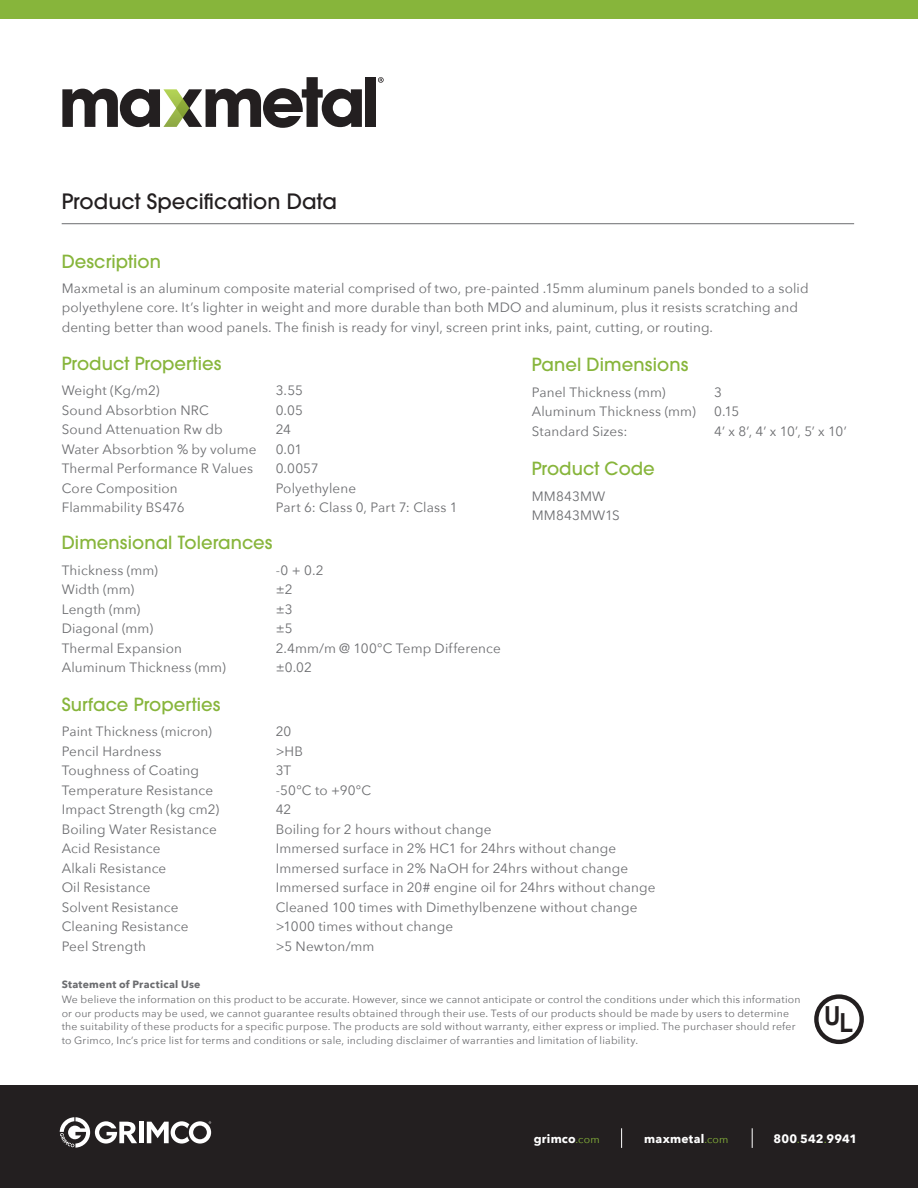
<style>
.page{position:relative;width:918px;height:1188px;background:#fff}
.page>*{position:absolute;margin:0;border:0;box-sizing:border-box;transform-origin:0 0}
.t1{font:700 26.25px "Helvetica";color:#231f20;scale:.85 1}
.t2{font:500 21px "ITC Avant Garde Pro";color:#231f20}
.t3{font:500 18px "ITC Avant Garde Pro";letter-spacing:.005em;color:#87b53b}
.t4{font:13.5px/19.5px "Avenir Next";letter-spacing:.01em;color:#6c6d70}
.t5{font:700 12px "Avenir Next";letter-spacing:.02em;color:#fff}
.t6{font:10.5px/13.5px "Avenir Next";letter-spacing:.02em;color:#6c6d70}
.t7{font:700 10.5px "Avenir Next";letter-spacing:.025em;color:#6c6d70}
.s1{font-weight:400;font-size:10.5px;color:#87b53b}
.s2{font-weight:400;color:#87b53b}
</style>
<div class="page">
<div style="left:0;top:1085px;width:918px;height:103px;background:#231f20"></div>
<svg style="left:752px;top:1128px;width:1px;height:20px"></svg>
<svg style="left:621px;top:1128px;width:1px;height:20px"></svg>
<div style="left:139px;top:1122px;width:5px;height:21px;background:#fff"></div>
<svg style="left:147px;top:1121px;width:64px;height:23px"></svg>
<svg style="left:60px;top:1117px;width:77px;height:31px"></svg>
<div style="left:814px;top:994px;width:50px;height:50px;border:4px solid #231f20;border-radius:50%"></div>
<hr style="left:62px;top:223px;width:792px;height:1px;background:#6c6d70">
<div style="left:0;top:0;width:918px;height:18px;background:#87b53b"></div>
<div style="left:365px;top:77px;width:11px;height:50px;background:#231f20"></div>
<svg style="left:378px;top:77px;width:6px;height:6px"></svg>
<svg style="left:62px;top:77px;width:300px;height:51px"></svg>
<h2 class="t2" style="left:62px;top:188px;width:277px">Product Specification Data</h2>
<h3 class="t3" style="left:62px;top:250px;width:101px">Description</h3>
<p class="t4" style="left:62px;top:278px;width:749px">Maxmetal is an aluminum composite material comprised of two, pre-painted .15mm aluminum panels bonded to a solid polyethylene core. It’s lighter in weight and more durable than both MDO and aluminum, plus it resists scratching and denting better than wood panels. The finish is ready for vinyl, screen print inks, paint, cutting, or routing.</p>
<h3 class="t3" style="left:62px;top:352px;width:161px">Product Properties</h3>
<p class="t4" style="left:62px;top:380px;width:196px">Weight (Kg/m2)<br>Sound Absorbtion NRC<br>Sound Attenuation Rw db<br>Water Absorbtion % by volume<br>Thermal Performance R Values<br>Core Composition<br>Flammability BS476</p>
<p class="t4" style="left:276px;top:380px;width:183px">3.55<br>0.05<br>24<br>0.01<br>0.0057<br>Polyethylene<br>Part 6: Class 0, Part 7: Class 1</p>
<h3 class="t3" style="left:532px;top:353px;width:158px">Panel Dimensions</h3>
<p class="t4" style="left:532px;top:382px;width:166px">Panel Thickness (mm)<br>Aluminum Thickness (mm)<br>Standard Sizes:</p>
<p class="t4" style="left:714px;top:382px;width:134px">3<br>0.15<br>4’ x 8’, 4’ x 10’, 5’ x 10’</p>
<h3 class="t3" style="left:532px;top:457px;width:125px">Product Code</h3>
<p class="t4" style="left:532px;top:486px;width:90px">MM843MW<br>MM843MW1S</p>
<h3 class="t3" style="left:62px;top:531px;width:212px">Dimensional Tolerances</h3>
<p class="t4" style="left:62px;top:560px;width:166px">Thickness (mm)<br>Width (mm)<br>Length (mm)<br>Diagonal (mm)<br>Thermal Expansion<br>Aluminum Thickness (mm)</p>
<p class="t4" style="left:276px;top:560px;width:227px">-0 + 0.2<br>±2<br>±3<br>±5<br>2.4mm/m @ 100°C Temp Difference ±0.02</p>
<h3 class="t3" style="left:62px;top:693px;width:160px">Surface Properties</h3>
<p class="t4" style="left:62px;top:721px;width:159px">Paint Thickness (micron)<br>Pencil Hardness<br>Toughness of Coating<br>Temperature Resistance<br>Impact Strength (kg cm2)<br>Boiling Water Resistance<br>Acid Resistance<br>Alkali Resistance<br>Oil Resistance<br>Solvent Resistance<br>Cleaning Resistance<br>Peel Strength</p>
<p class="t4" style="left:276px;top:721px;width:381px">20<br>&gt;HB<br>3T<br>-50°C to +90°C<br>42<br>Boiling for 2 hours without change<br>Immersed surface in 2% HC1 for 24hrs without change<br>Immersed surface in 2% NaOH for 24hrs without change<br>Immersed surface in 20# engine oil for 24hrs without change<br>Cleaned 100 times with Dimethylbenzene without change &gt;1000 times without change<br>&gt;5 Newton/mm</p>
<p class="t7" style="left:62px;top:975px;width:140px">Statement of Practical Use</p>
<p class="t6" style="left:62px;top:992px;width:740px">We believe the information on this product to be accurate. However, since we cannot anticipate or control the conditions under which this information or our products may be used, we cannot guarantee results obtained through their use. Tests of our products should be made by users to determine the suitability of these products for a specific purpose. The products are sold without warranty, either express or implied. The purchaser should refer to Grimco, Inc’s price list for terms and conditions or sale, including disclaimer of warranties and limitation of liability.</p>
<h1 class="t1" style="left:824px;top:1004px;width:36px">UL</h1>
<p class="t5" style="left:534px;top:1129px;width:67px">grimco<span class="s1">.com</span></p>
<p class="t5" style="left:644px;top:1129px;width:86px">maxmetal<span class="s1">.com</span></p>
<p class="t5" style="left:774px;top:1129px;width:85px">800<span class="s2">.</span>542<span class="s2">.</span>9941</p>
</div>
